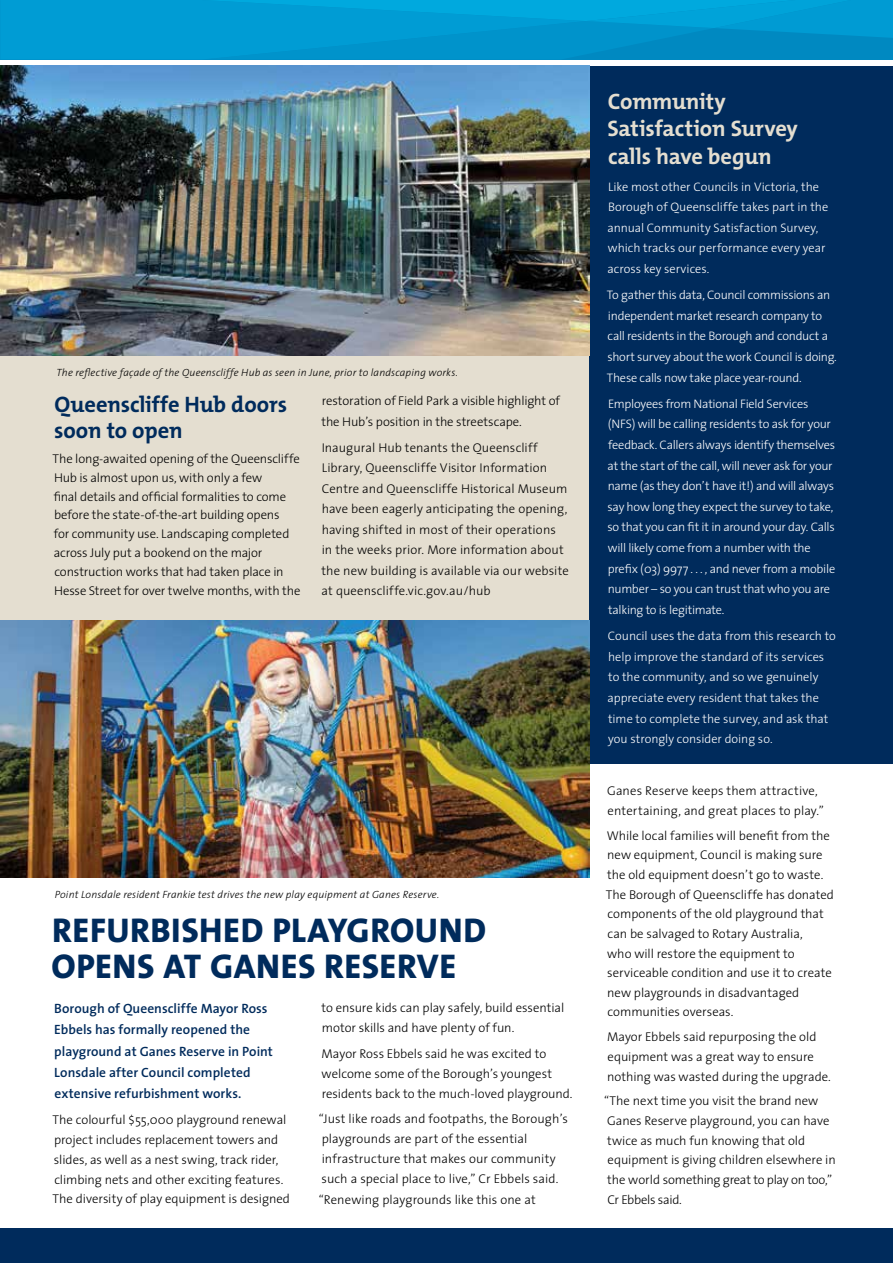
<style>
.page{position:relative;width:893px;height:1263px;background:#fff}
.page>*{position:absolute;margin:0;border:0;box-sizing:border-box;transform-origin:0 0}
.t1{font:800 34.5px/36px "The Mix B8";letter-spacing:.015em;color:#002b5c}
.t2{font:700 22.5px/27.5px "The Mix B7";letter-spacing:-.01em;color:#e4ded0}
.t3{font:700 22.5px/25.7px "The Mix B7";letter-spacing:-.005em;color:#002b5c}
.t4{font:600 13.5px/21.5px "The Sans";letter-spacing:.005em;color:#002b5c}
.t5{font:300 12.75px/19.6px "The Sans";color:#000}
.t6{font:300 12.3px/20.7px "The Sans";letter-spacing:-.015em;color:#fff}
.t7{font:italic 300 10.5px "The Sans";letter-spacing:.015em;color:#000}
</style>
<div class="page">
<div style="left:0;top:136px;width:601px;height:485px;background:#e4ded0"></div>
<div style="left:0;top:1229px;width:893px;height:34px;background:#002b5c"></div>
<svg style="left:0;top:0;width:893px;height:60px;background:#0099d0"></svg>
<div style="left:589px;top:66px;width:304px;height:697px;background:#002b5c"></div>
<img style="left:0;top:621px;width:589px;height:257px">
<img style="left:0;top:66px;width:589px;height:289px">
<p class="t7" style="left:56px;top:363px;width:403px">The reflective façade of the Queenscliffe Hub as seen in June, prior to landscaping works.</p>
<h2 class="t3" style="left:54px;top:392px;width:235px">Queenscliffe Hub doors soon to open</h2>
<p class="t5" style="left:53px;top:449px;width:249px;line-height:18.9px">The long-awaited opening of the Queenscliffe Hub is almost upon us, with only a few<br>final details and official formalities to come before the state-of-the-art building opens<br>for community use. Landscaping completed across July put a bookend on the major construction works that had taken place in Hesse Street for over twelve months, with the</p>
<p class="t5" style="left:322px;top:390px;width:240px;line-height:20.5px">restoration of Field Park a visible highlight of the Hub’s position in the streetscape.</p>
<p class="t5" style="left:321px;top:437px;width:249px;line-height:20.5px">Inaugural Hub tenants the Queenscliff Library, Queenscliffe Visitor Information Centre and Queenscliffe Historical Museum have been eagerly anticipating the opening, having shifted in most of their operations in the weeks prior. More information about the new building is available via our website at queenscliffe.vic.gov.au/hub</p>
<p class="t7" style="left:55px;top:885px;width:386px">Point Lonsdale resident Frankie test drives the new play equipment at Ganes Reserve.</p>
<h1 class="t1" style="left:52px;top:913px;width:436px">REFURBISHED PLAYGROUND<br>OPENS AT GANES RESERVE</h1>
<p class="t4" style="left:54px;top:997px;width:220px">Borough of Queenscliffe Mayor Ross Ebbels has formally reopened the playground at Ganes Reserve in Point Lonsdale after Council completed extensive refurbishment works.</p>
<p class="t5" style="left:53px;top:1109px;width:239px">The colourful $55,000 playground renewal project includes replacement towers and slides, as well as a nest swing, track rider, climbing nets and other exciting features.<br>The diversity of play equipment is designed</p>
<p class="t5" style="left:322px;top:997px;width:244px;line-height:20.1px">to ensure kids can play safely, build essential motor skills and have plenty of fun.</p>
<p class="t5" style="left:322px;top:1043px;width:253px;line-height:20.1px">Mayor Ross Ebbels said he was excited to welcome some of the Borough’s youngest residents back to the much-loved playground.</p>
<p class="t5" style="left:319px;top:1108px;width:251px;line-height:20.1px">“Just like roads and footpaths, the Borough’s playgrounds are part of the essential infrastructure that makes our community such a special place to live,” Cr Ebbels said. “Renewing playgrounds like this one at</p>
<h2 class="t2" style="left:607px;top:88px;width:192px">Community<br>Satisfaction Survey calls have begun</h2>
<p class="t6" style="left:607px;top:176px;width:222px">Like most other Councils in Victoria, the Borough of Queenscliffe takes part in the annual Community Satisfaction Survey, which tracks our performance every year across key services.</p>
<p class="t6" style="left:607px;top:284px;width:232px">To gather this data, Council commissions an independent market research company to call residents in the Borough and conduct a short survey about the work Council is doing.<br>These calls now take place year-round.</p>
<p class="t6" style="left:607px;top:393px;width:229px">Employees from National Field Services (NFS) will be calling residents to ask for your feedback. Callers always identify themselves at the start of the call, will never ask for your name (as they don’t have it!) and will always say how long they expect the survey to take, so that you can fit it in around your day. Calls will likely come from a number with the prefix (03) 9977 . . . , and never from a mobile number – so you can trust that who you are talking to is legitimate.</p>
<p class="t6" style="left:607px;top:625px;width:230px">Council uses the data from this research to help improve the standard of its services to the community, and so we genuinely appreciate every resident that takes the time to complete the survey, and ask that you strongly consider doing so.</p>
<p class="t5" style="left:607px;top:781px;width:218px">Ganes Reserve keeps them attractive, entertaining, and great places to play.”</p>
<p class="t5" style="left:606px;top:825px;width:230px">While local families will benefit from the new equipment, Council is making sure the old equipment doesn’t go to waste.<br>The Borough of Queenscliffe has donated components of the old playground that can be salvaged to Rotary Australia,<br>who will restore the equipment to serviceable condition and use it to create new playgrounds in disadvantaged communities overseas.</p>
<p class="t5" style="left:607px;top:1027px;width:225px">Mayor Ebbels said repurposing the old equipment was a great way to ensure nothing was wasted during the upgrade.</p>
<p class="t5" style="left:604px;top:1091px;width:233px">“The next time you visit the brand new Ganes Reserve playground, you can have twice as much fun knowing that old equipment is giving children elsewhere in the world something great to play on too,” Cr Ebbels said.</p>
</div>
